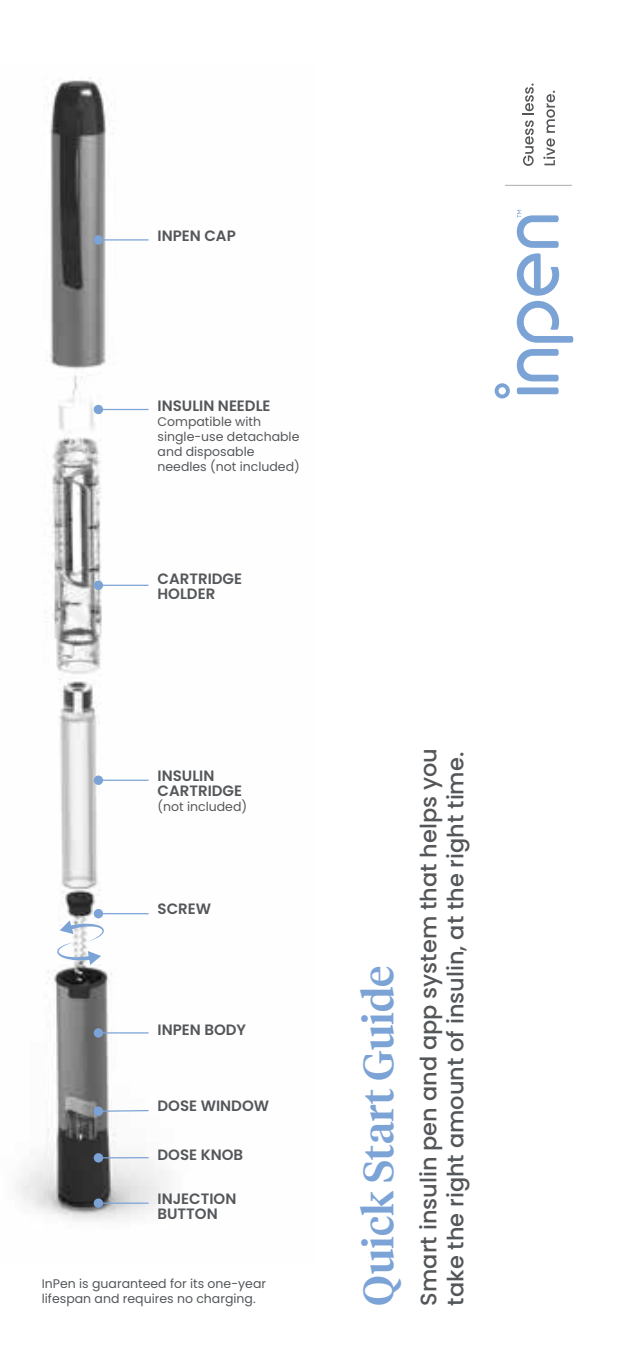
<style>
.page{position:relative;width:630px;height:1350px;background:#fff}
.page>*{position:absolute;margin:0;border:0;box-sizing:border-box;transform-origin:0 0}
.t1{font:500 42.5px "Tiempos Headline";color:#7ca3d6}
.t2{font:500 22.5px/27px "Poppins";color:#54575a}
.t3{font:600 15px/15px "Poppins";color:#54575a}
.t4{font:12.5px/15px "Poppins";color:#54575a}
</style>
<div class="page">
<img style="left:16px;top:77px;width:149px;height:1144px">
<hr style="left:98px;top:1203px;width:51px;height:1px;background:#7ca3d6">
<div style="left:94px;top:1198px;width:9px;height:10px;background:#7ca3d6;border-radius:50%"></div>
<hr style="left:98px;top:1157px;width:51px;height:1px;background:#7ca3d6">
<div style="left:94px;top:1153px;width:9px;height:10px;background:#7ca3d6;border-radius:50%"></div>
<hr style="left:98px;top:1110px;width:51px;height:2px;background:#7ca3d6">
<div style="left:94px;top:1107px;width:9px;height:9px;background:#7ca3d6;border-radius:50%"></div>
<hr style="left:98px;top:1032px;width:51px;height:2px;background:#7ca3d6">
<div style="left:94px;top:1028px;width:9px;height:10px;background:#7ca3d6;border-radius:50%"></div>
<hr style="left:98px;top:913px;width:51px;height:1px;background:#7ca3d6">
<div style="left:94px;top:909px;width:9px;height:9px;background:#7ca3d6;border-radius:50%"></div>
<hr style="left:98px;top:780px;width:51px;height:1px;background:#7ca3d6">
<div style="left:94px;top:776px;width:9px;height:9px;background:#7ca3d6;border-radius:50%"></div>
<hr style="left:98px;top:585px;width:51px;height:1px;background:#7ca3d6">
<div style="left:94px;top:581px;width:9px;height:9px;background:#7ca3d6;border-radius:50%"></div>
<hr style="left:98px;top:409px;width:51px;height:1px;background:#7ca3d6">
<div style="left:94px;top:405px;width:9px;height:9px;background:#7ca3d6;border-radius:50%"></div>
<hr style="left:98px;top:239px;width:51px;height:2px;background:#7ca3d6">
<div style="left:94px;top:235px;width:9px;height:10px;background:#7ca3d6;border-radius:50%"></div>
<svg style="left:57px;top:920px;width:47px;height:45px"></svg>
<svg style="left:522px;top:83px;width:12px;height:83px"></svg>
<svg style="left:543px;top:91px;width:12px;height:74px"></svg>
<hr style="left:505px;top:185px;width:67px;height:1px;background:#54575a">
<svg style="left:517px;top:349px;width:42px;height:32px"></svg>
<svg style="left:495px;top:383px;width:15px;height:16px"></svg>
<svg style="left:517px;top:388px;width:42px;height:6px"></svg>
<svg style="left:517px;top:210px;width:56px;height:133px"></svg>
<p class="t3" style="left:158px;top:228px;width:80px">INPEN CAP</p>
<p class="t3" style="left:158px;top:399px;width:115px">INSULIN NEEDLE</p>
<p class="t4" style="left:158px;top:415px;width:144px">Compatible with single-use detachable and disposable needles (not included)</p>
<p class="t3" style="left:158px;top:572px;width:86px">CARTRIDGE<br>HOLDER</p>
<p class="t3" style="left:158px;top:768px;width:86px">INSULIN<br>CARTRIDGE</p>
<p class="t4" style="left:158px;top:799px;width:91px">(not included)</p>
<p class="t3" style="left:158px;top:901px;width:55px">SCREW</p>
<p class="t3" style="left:158px;top:1022px;width:90px">INPEN BODY</p>
<p class="t3" style="left:158px;top:1098px;width:113px">DOSE WINDOW</p>
<p class="t3" style="left:158px;top:1147px;width:87px">DOSE KNOB</p>
<p class="t3" style="left:158px;top:1192px;width:80px">INJECTION<br>BUTTON</p>
<p class="t4" style="left:42px;top:1276px;width:226px">InPen is guaranteed for its one-year lifespan and requires no charging.</p>
<h1 class="t1" style="left:349px;top:1306px;width:342px;rotate:-90deg">Quick Start Guide</h1>
<h2 class="t2" style="left:415px;top:1306px;width:559px;rotate:-90deg">Smart insulin pen and app system that helps you take the right amount of insulin, at the right time.</h2>
</div>
